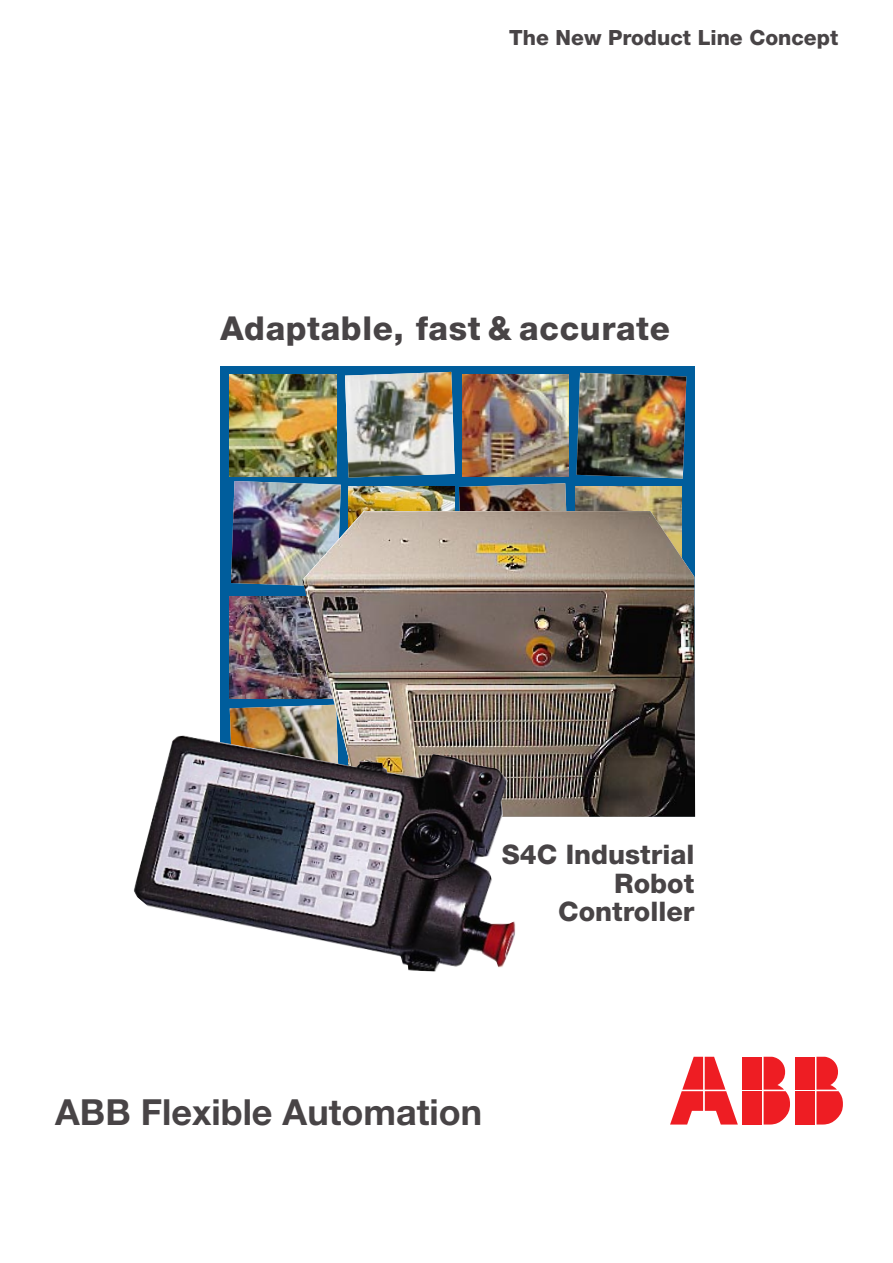
<style>
.page{position:relative;width:893px;height:1263px;background:#fff}
.page>*{position:absolute;margin:0;border:0;box-sizing:border-box;transform-origin:0 0}
.t1{font:700 36px "Helvetica Neue";color:#484446}
.t2{font:800 33px "Helvetica Neue";letter-spacing:.02em;color:#484446}
.t3{font:800 27px/28.5px "Helvetica Neue";color:#484446;text-align:right}
.t4{font:800 21px "Helvetica Neue";color:#484446}
</style>
<div class="page">
<svg style="left:670px;top:1057px;width:67px;height:68px"></svg>
<div style="left:742px;top:1057px;width:20px;height:33px;background:#ee1d23"></div>
<div style="left:742px;top:1091px;width:20px;height:34px;background:#ee1d23"></div>
<svg style="left:763px;top:1057px;width:27px;height:68px"></svg>
<div style="left:795px;top:1057px;width:20px;height:33px;background:#ee1d23"></div>
<div style="left:795px;top:1091px;width:20px;height:34px;background:#ee1d23"></div>
<svg style="left:816px;top:1057px;width:26px;height:68px"></svg>
<div style="left:220px;top:366px;width:475px;height:450px;background:#005d9c"></div>
<img style="left:576px;top:373px;width:110px;height:106px">
<img style="left:231px;top:372px;width:338px;height:214px">
<img style="left:459px;top:483px;width:110px;height:28px">
<img style="left:230px;top:374px;width:106px;height:102px">
<img style="left:462px;top:374px;width:106px;height:102px">
<img style="left:230px;top:705px;width:72px;height:30px">
<img style="left:230px;top:596px;width:72px;height:102px">
<img style="left:575px;top:486px;width:106px;height:25px">
<img style="left:302px;top:511px;width:393px;height:306px">
<img style="left:133px;top:735px;width:382px;height:236px">
<p class="t4" style="left:509px;top:30px;width:330px">The New Product Line Concept</p>
<p class="t2" style="left:220px;top:317px;width:451px">Adaptable, fast &amp; accurate</p>
<p class="t3" style="left:501px;top:843px;width:194px">S4C Industrial<br>Robot<br>Controller</p>
<h1 class="t1" style="left:55px;top:1100px;width:428px">ABB Flexible Automation</h1>
</div>
